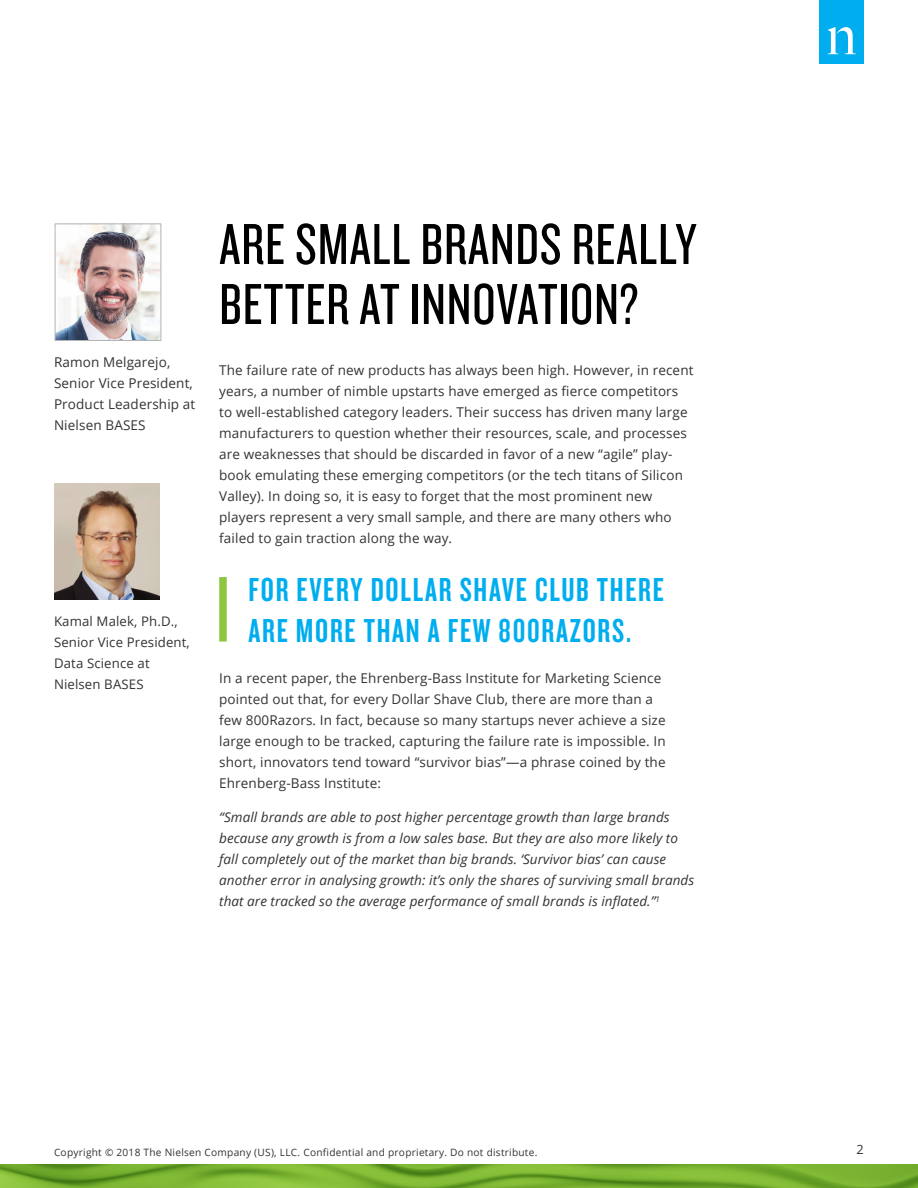
<style>
.page{position:relative;width:918px;height:1188px;background:#fff}
.page>*{position:absolute;margin:0;border:0;box-sizing:border-box;transform-origin:0 0}
.t1{font:60px/60px "Knockout 28 Junior Feathrwt";letter-spacing:.015em;color:#000}
.t2{font:34.5px/40.5px "Knockout 48 Featherweight";letter-spacing:.05em;color:#00aeef}
.t3{font:13.5px/21px "Open Sans";letter-spacing:.01em;color:#333}
.t4{font:italic 13.5px/21px "Open Sans";letter-spacing:.005em;color:#333}
.t5{font:13.2px/21px "Open Sans";letter-spacing:.01em;color:#333}
.t6{font:12.75px "Open Sans";color:#333}
.t7{font:10.2px "Open Sans";letter-spacing:.025em;color:#333}
</style>
<div class="page">
<img style="left:0;top:1164px;width:918px;height:24px">
<div style="left:820px;top:0;width:44px;height:63px;background:#00adee"></div>
<svg style="left:828px;top:27px;width:28px;height:27px"></svg>
<img style="left:57px;top:226px;width:102px;height:113px">
<div style="left:55px;top:224px;width:106px;height:117px;border:1px solid #b3b3b3"></div>
<div style="left:219px;top:577px;width:8px;height:65px;background:#8dc63f"></div>
<img style="left:54px;top:483px;width:106px;height:117px">
<p class="t3" style="left:54px;top:351px;width:143px">Ramon Melgarejo,<br>Senior Vice President,<br>Product Leadership at<br>Nielsen BASES</p>
<p class="t5" style="left:54px;top:611px;width:137px">Kamal Malek, Ph.D.,<br>Senior Vice President,<br>Data Science at<br>Nielsen BASES</p>
<h1 class="t1" style="left:219px;top:212px;width:479px">ARE SMALL BRANDS REALLY<br>BETTER AT INNOVATION?</h1>
<p class="t3" style="left:219px;top:359px;width:476px">The failure rate of new products has always been high. However, in recent years, a number of nimble upstarts have emerged as fierce competitors to well-established category leaders. Their success has driven many large manufacturers to question whether their resources, scale, and processes are weaknesses that should be discarded in favor of a new “agile” play&shy;book emulating these emerging competitors (or the tech titans of Silicon Valley). In doing so, it is easy to forget that the most prominent new players represent a very small sample, and there are many others who failed to gain traction along the way.</p>
<h2 class="t2" style="left:248px;top:568px;width:417px">FOR EVERY DOLLAR SHAVE CLUB THERE<br>ARE MORE THAN A FEW 800RAZORS.</h2>
<p class="t3" style="left:219px;top:667px;width:448px">In a recent paper, the Ehrenberg-Bass Institute for Marketing Science pointed out that, for every Dollar Shave Club, there are more than a few 800Razors. In fact, because so many startups never achieve a size large enough to be tracked, capturing the failure rate is impossible. In short, innovators tend toward “survivor bias”—a phrase coined by the Ehrenberg-Bass Institute:</p>
<p class="t4" style="left:219px;top:806px;width:477px">“Small brands are able to post higher percentage growth than large brands because any growth is from a low sales base. But they are also more likely to fall completely out of the market than big brands. ‘Survivor bias’ can cause another error in analysing growth: it’s only the shares of surviving small brands that are tracked so the average performance of small brands is inflated.”<sup>1</sup></p>
<p class="t7" style="left:54px;top:1145px;width:485px">Copyright © 2018 The Nielsen Company (US), LLC. Confidential and proprietary. Do not distribute.</p>
<p class="t6" style="left:856px;top:1141px;width:9px">2</p>
</div>
